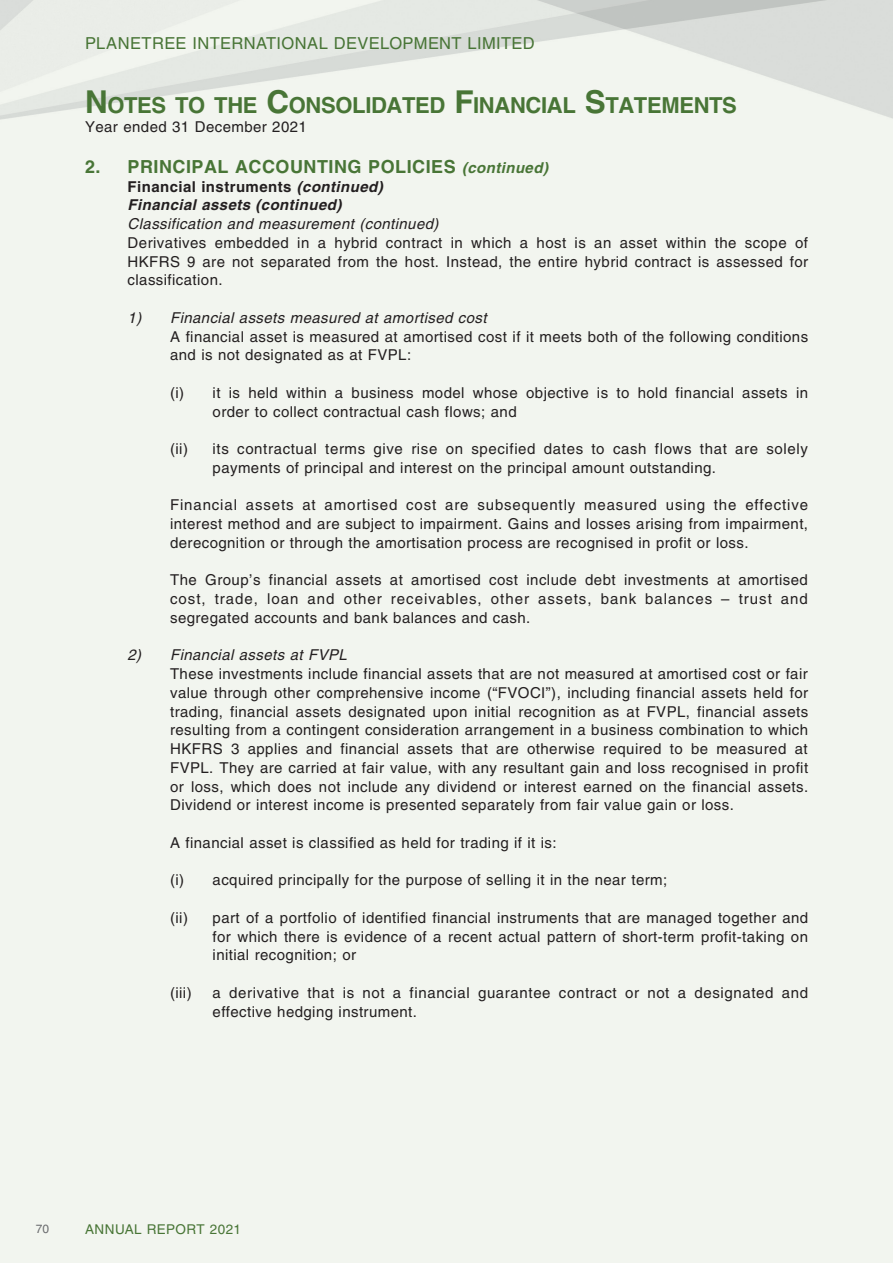
<style>
.page{position:relative;width:893px;height:1263px;background:#f2f5ef}
.page>*{position:absolute;margin:0;border:0;box-sizing:border-box;transform-origin:0 0}
.t1{font:700 22.05px "Helvetica";letter-spacing:-.015em;color:#487536}
.t2{font:700 18px "Helvetica";letter-spacing:.03em;color:#487536}
.t3{font:16.5px "Helvetica";letter-spacing:.025em;color:#487536}
.t4{font:15px/18.8px "Helvetica";letter-spacing:.03em;color:#231f20;text-align:justify}
.t5{font:italic 15px "Helvetica";letter-spacing:.03em;color:#231f20}
.t6{font:italic 700 15px/18.8px "Helvetica";letter-spacing:.03em;color:#231f20}
.t7{font:13.5px "Helvetica";letter-spacing:.035em;color:#487536}
.t8{font:12px "Helvetica";color:#6c6d70}
.s1{font-size:31.5px}
.s2{font-style:italic;font-size:15px}
.s3{font-style:normal}
</style>
<div class="page">
<p class="t3" style="left:85px;top:33px;width:451px">PLANETREE INTERNATIONAL DEVELOPMENT LIMITED</p>
<h1 class="t1" style="left:85px;top:92px;width:653px"><span class="s1">N</span>OTES TO THE <span class="s1">C</span>ONSOLIDATED <span class="s1">F</span>INANCIAL <span class="s1">S</span>TATEMENTS</h1>
<p class="t4" style="left:85px;top:117px;width:223px">Year ended 31 December 2021</p>
<p class="t2" style="left:85px;top:155px;width:464px">2. PRINCIPAL ACCOUNTING POLICIES <span class="s2">(continued)</span></p>
<p class="t6" style="left:128px;top:177px;width:257px"><span class="s3">Financial instruments</span> (continued)<br>Financial assets (continued)</p>
<p class="t5" style="left:128px;top:215px;width:312px">Classification and measurement (continued)</p>
<p class="t4" style="left:128px;top:233px;width:682px">Derivatives embedded in a hybrid contract in which a host is an asset within the scope of HKFRS 9 are not separated from the host. Instead, the entire hybrid contract is assessed for classification.</p>
<p class="t5" style="left:128px;top:309px;width:361px">1) Financial assets measured at amortised cost</p>
<p class="t4" style="left:170px;top:327px;width:640px">A financial asset is measured at amortised cost if it meets both of the following conditions and is not designated as at FVPL:</p>
<p class="t4" style="left:213px;top:383px;width:597px;text-indent:-43px">(i) it is held within a business model whose objective is to hold financial assets in order to collect contractual cash flows; and</p>
<p class="t4" style="left:213px;top:439px;width:597px;text-indent:-43px">(ii) its contractual terms give rise on specified dates to cash flows that are solely payments of principal and interest on the principal amount outstanding.</p>
<p class="t4" style="left:170px;top:496px;width:640px">Financial assets at amortised cost are subsequently measured using the effective interest method and are subject to impairment. Gains and losses arising from impairment, derecognition or through the amortisation process are recognised in profit or loss.</p>
<p class="t4" style="left:170px;top:571px;width:639px">The Group’s financial assets at amortised cost include debt investments at amortised cost, trade, loan and other receivables, other assets, bank balances – trust and segregated accounts and bank balances and cash.</p>
<p class="t5" style="left:128px;top:646px;width:221px">2) Financial assets at FVPL</p>
<p class="t4" style="left:170px;top:664px;width:640px">These investments include financial assets that are not measured at amortised cost or fair value through other comprehensive income (“FVOCI”), including financial assets held for trading, financial assets designated upon initial recognition as at FVPL, financial assets resulting from a contingent consideration arrangement in a business combination to which HKFRS 3 applies and financial assets that are otherwise required to be measured at FVPL. They are carried at fair value, with any resultant gain and loss recognised in profit or loss, which does not include any dividend or interest earned on the financial assets.<br>Dividend or interest income is presented separately from fair value gain or loss.</p>
<p class="t4" style="left:170px;top:833px;width:388px">A financial asset is classified as held for trading if it is:</p>
<p class="t4" style="left:170px;top:871px;width:499px">(i) acquired principally for the purpose of selling it in the near term;</p>
<p class="t4" style="left:213px;top:908px;width:597px;text-indent:-43px">(ii) part of a portfolio of identified financial instruments that are managed together and for which there is evidence of a recent actual pattern of short-term profit-taking on initial recognition; or</p>
<p class="t4" style="left:170px;top:983px;width:23px">(iii)</p>
<p class="t4" style="left:213px;top:983px;width:597px">a derivative that is not a financial guarantee contract or not a designated and effective hedging instrument.</p>
<p class="t8" style="left:36px;top:1222px;width:15px">70</p>
<p class="t7" style="left:85px;top:1221px;width:157px">ANNUAL REPORT 2021</p>
</div>
